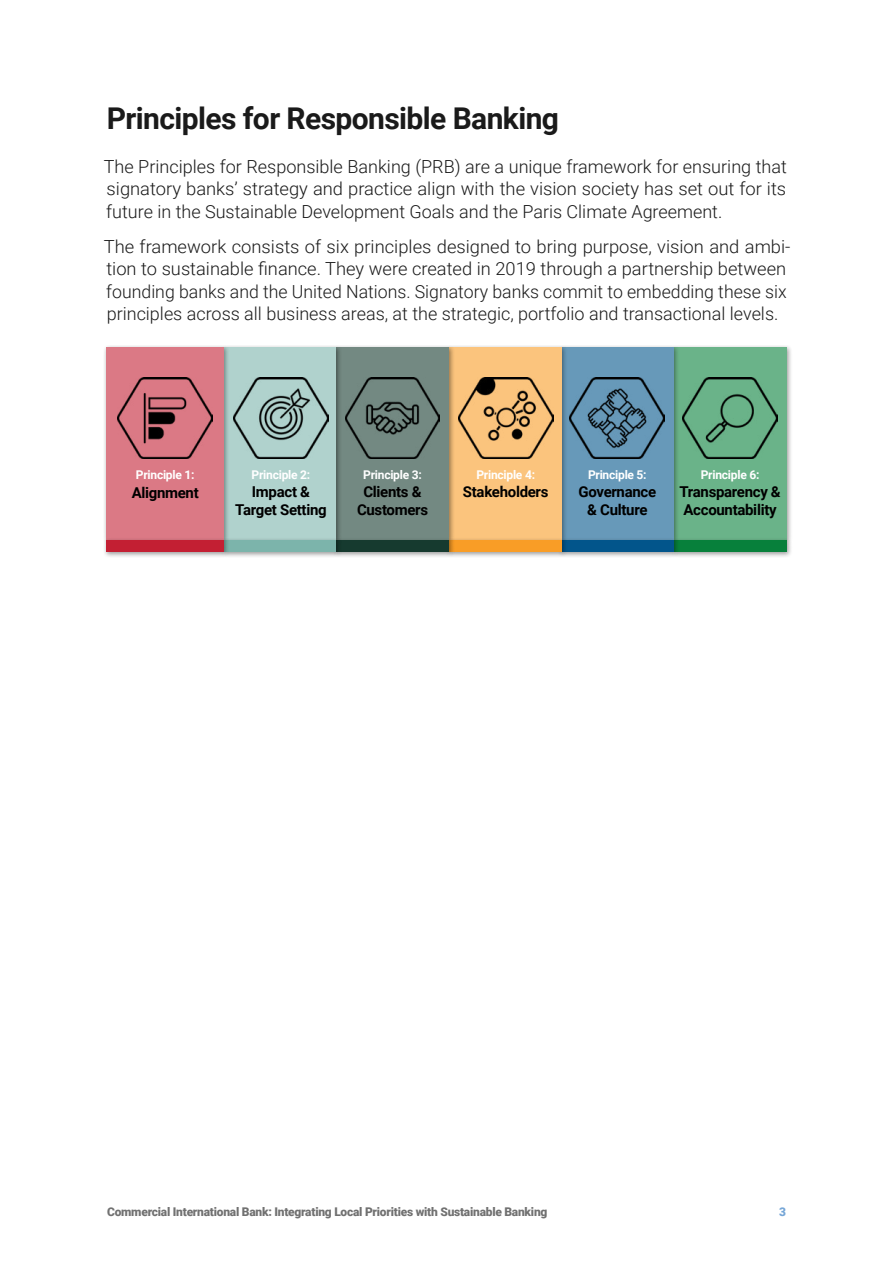
<style>
.page{position:relative;width:893px;height:1263px;background:#fff}
.page>*{position:absolute;margin:0;border:0;box-sizing:border-box;transform-origin:0 0}
.t1{font:700 30px "Roboto";letter-spacing:-.02em;color:#1a1a1a}
.t2{font:300 18px/22.5px "Roboto";color:#1a1a1a;text-align:justify}
.t3{font:700 15px/18px "Roboto";letter-spacing:-.02em;color:#000;text-align:center}
.t4{font:900 12px "Roboto";letter-spacing:-.02em;color:#4d4d4d}
.t5{font:700 12px "Roboto";letter-spacing:-.02em;color:#fff}
.t6{font:900 12px "Roboto";color:#5390cd}
</style>
<div class="page">
<div style="left:670px;top:345px;width:123px;height:201px;background:#000;opacity:.4"></div>
<div style="left:673px;top:348px;width:114px;height:192px;background:#6ab389"></div>
<img style="left:683px;top:377px;width:94px;height:81px">
<div style="left:670px;top:537px;width:123px;height:21px;background:#000;opacity:.4"></div>
<div style="left:673px;top:540px;width:114px;height:12px;background:#07803b"></div>
<div style="left:558px;top:345px;width:122px;height:201px;background:#000;opacity:.4"></div>
<div style="left:561px;top:348px;width:112px;height:192px;background:#6799b9"></div>
<img style="left:570px;top:377px;width:95px;height:81px">
<div style="left:558px;top:537px;width:122px;height:21px;background:#000;opacity:.4"></div>
<div style="left:561px;top:540px;width:112px;height:12px;background:#02558b"></div>
<div style="left:446px;top:345px;width:122px;height:201px;background:#000;opacity:.4"></div>
<div style="left:449px;top:348px;width:112px;height:192px;background:#fbc47d"></div>
<img style="left:458px;top:377px;width:95px;height:81px">
<div style="left:446px;top:537px;width:122px;height:21px;background:#000;opacity:.4"></div>
<div style="left:449px;top:540px;width:112px;height:12px;background:#f99d26"></div>
<div style="left:333px;top:345px;width:122px;height:201px;background:#000;opacity:.4"></div>
<div style="left:336px;top:348px;width:113px;height:192px;background:#738982"></div>
<img style="left:345px;top:377px;width:95px;height:81px">
<div style="left:333px;top:537px;width:122px;height:21px;background:#000;opacity:.4"></div>
<div style="left:336px;top:540px;width:113px;height:12px;background:#163a2f"></div>
<div style="left:220px;top:345px;width:122px;height:201px;background:#000;opacity:.4"></div>
<div style="left:223px;top:348px;width:113px;height:192px;background:#b0d2cd"></div>
<img style="left:234px;top:377px;width:94px;height:81px">
<div style="left:220px;top:537px;width:122px;height:21px;background:#000;opacity:.4"></div>
<div style="left:223px;top:540px;width:113px;height:12px;background:#7cb4ab"></div>
<div style="left:103px;top:345px;width:126px;height:201px;background:#000;opacity:.4"></div>
<div style="left:106px;top:348px;width:117px;height:192px;background:#db7985"></div>
<img style="left:118px;top:377px;width:95px;height:81px">
<div style="left:103px;top:537px;width:126px;height:21px;background:#000;opacity:.4"></div>
<div style="left:106px;top:540px;width:117px;height:12px;background:#c31f33"></div>
<h1 class="t1" style="left:107px;top:97px;width:454px">Principles for Responsible Banking</h1>
<p class="t2" style="left:104px;top:154px;width:685px">The Principles for Responsible Banking (PRB) are a unique framework for ensuring that signatory banks’ strategy and practice align with the vision society has set out for its future in the Sustainable Development Goals and the Paris Climate Agreement.</p>
<p class="t2" style="left:104px;top:235px;width:688px;text-align:left">The framework consists of six principles designed to bring purpose, vision and ambi&shy;tion to sustainable finance. They were created in 2019 through a partnership between founding banks and the United Nations. Signatory banks commit to embedding these six principles across all business areas, at the strategic, portfolio and transactional levels.</p>
<p class="t5" style="left:136px;top:466px;width:60px">Principle 1:</p>
<p class="t3" style="left:132px;top:483px;width:69px">Alignment</p>
<p class="t5" style="left:252px;top:466px;width:60px">Principle 2:</p>
<p class="t3" style="left:235px;top:483px;width:93px">Impact &amp;<br>Target Setting</p>
<p class="t5" style="left:363px;top:466px;width:60px">Principle 3:</p>
<p class="t3" style="left:357px;top:482px;width:73px">Clients &amp;<br>Customers</p>
<p class="t5" style="left:476px;top:466px;width:60px">Principle 4:</p>
<p class="t3" style="left:463px;top:482px;width:87px">Stakeholders</p>
<p class="t5" style="left:588px;top:466px;width:60px">Principle 5:</p>
<p class="t3" style="left:578px;top:482px;width:79px">Governance &amp; Culture</p>
<p class="t5" style="left:701px;top:466px;width:60px">Principle 6:</p>
<p class="t3" style="left:679px;top:482px;width:103px;text-align:left">Transparency &amp;<br>Accountability</p>
<p class="t4" style="left:107px;top:1203px;width:442px">Commercial International Bank: Integrating Local Priorities with Sustainable Banking</p>
<p class="t6" style="left:779px;top:1203px;width:8px">3</p>
</div>
